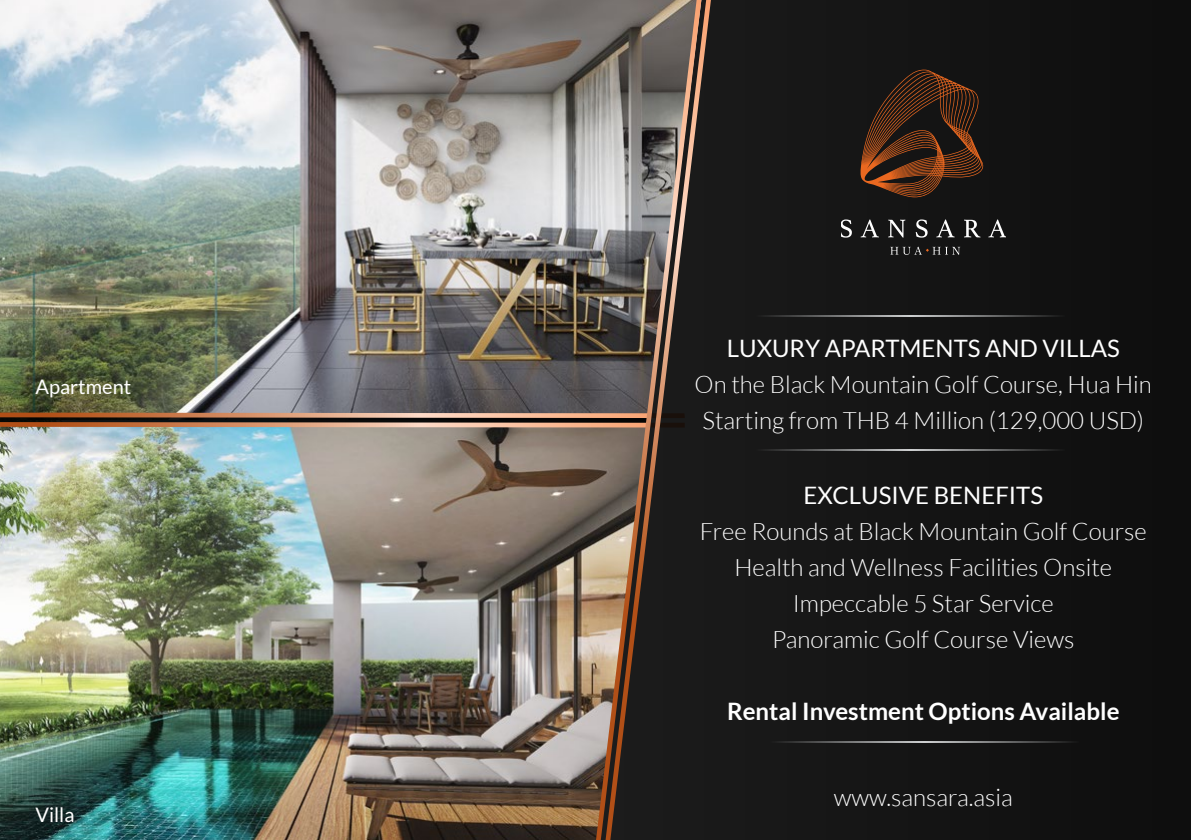
<style>
.page{position:relative;width:1191px;height:840px;background:#fff}
.page>*{position:absolute;margin:0;border:0;box-sizing:border-box;transform-origin:0 0}
.t1{font:300 24px/36px "Lato";color:#fff;text-align:center}
.t2{font:24px "Lato";color:#fff}
.t3{font:700 24px "Lato";color:#fff}
.t4{font:20px "Lato";color:#fff}
</style>
<div class="page">
<img style="left:0;top:0;width:593px;height:412px">
<img style="left:0;top:427px;width:593px;height:412px">
<svg style="left:0;top:412px;width:593px;height:15px;background:#91684f"></svg>
<div style="left:593px;top:0;width:598px;height:839px;background:#131313"></div>
<svg style="left:841px;top:219px;width:11px;height:18px"></svg>
<svg style="left:860px;top:219px;width:19px;height:18px"></svg>
<svg style="left:888px;top:219px;width:17px;height:18px"></svg>
<svg style="left:915px;top:219px;width:12px;height:18px"></svg>
<svg style="left:936px;top:219px;width:18px;height:18px"></svg>
<svg style="left:964px;top:219px;width:16px;height:18px"></svg>
<svg style="left:988px;top:219px;width:17px;height:18px"></svg>
<svg style="left:890px;top:246px;width:70px;height:9px"></svg>
<svg style="left:860px;top:69px;width:123px;height:128px;background:#402516"></svg>
<hr style="left:754px;top:449px;width:310px;height:2px;background:#cfd1d2">
<hr style="left:754px;top:315px;width:310px;height:1px;background:#cfd1d2">
<hr style="left:768px;top:741px;width:310px;height:1px;background:#cfd1d2">
<img style="left:596px;top:0;width:9px;height:839px">
<svg style="left:605px;top:0;width:106px;height:839px;background:#514842"></svg>
<p class="t4" style="left:35px;top:376px;width:97px">Apartment</p>
<p class="t4" style="left:35px;top:803px;width:41px">Villa</p>
<p class="t2" style="left:727px;top:334px;width:394px">LUXURY APARTMENTS AND VILLAS</p>
<p class="t1" style="left:694px;top:366px;width:459px">On the Black Mountain Golf Course, Hua Hin<br>Starting from THB 4 Million (129,000 USD)</p>
<p class="t2" style="left:803px;top:481px;width:241px">EXCLUSIVE BENEFITS</p>
<p class="t1" style="left:699px;top:513px;width:448px">Free Rounds at Black Mountain Golf Course Health and Wellness Facilities Onsite Impeccable 5 Star Service<br>Panoramic Golf Course Views</p>
<p class="t3" style="left:727px;top:697px;width:394px">Rental Investment Options Available</p>
<p class="t1" style="left:834px;top:779px;width:180px">www.sansara.asia</p>
</div>
